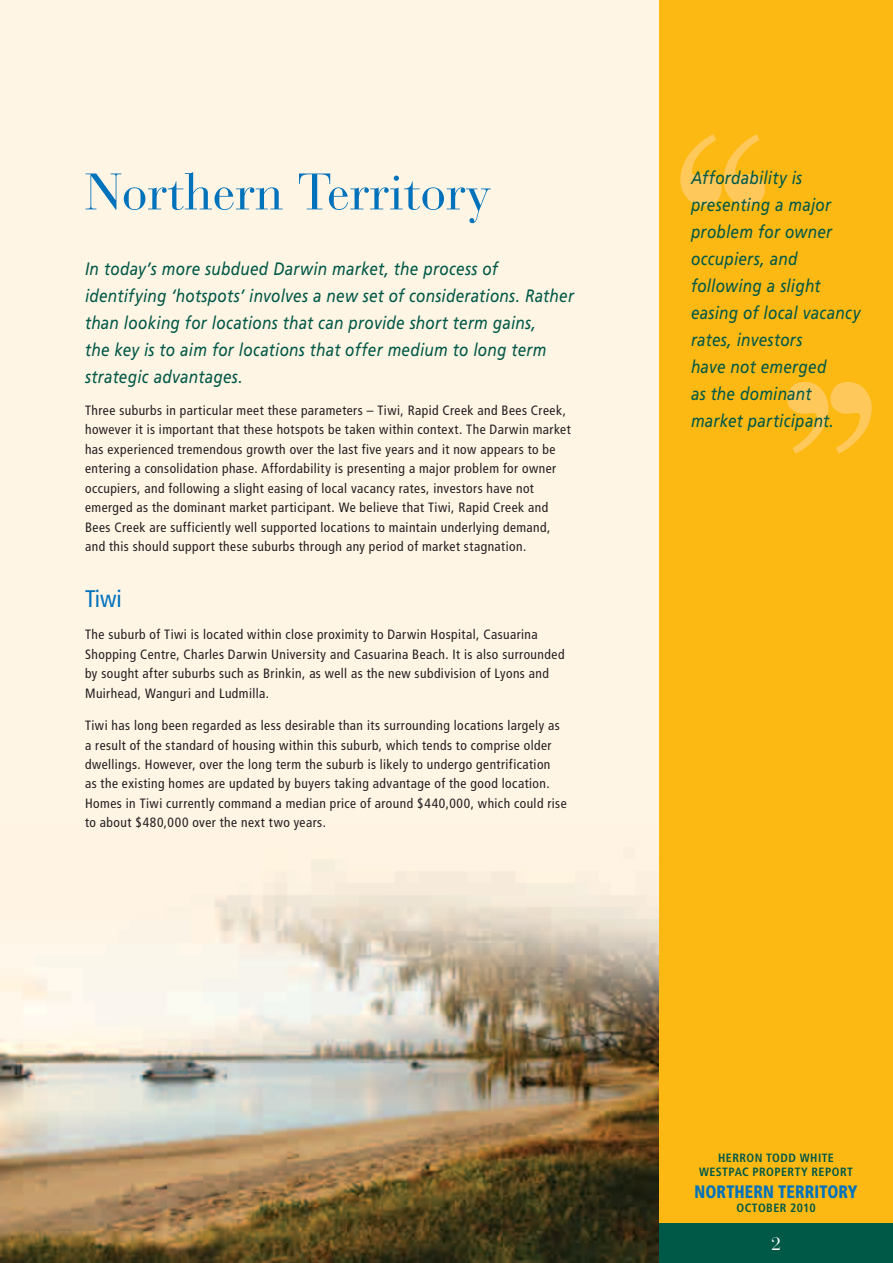
<style>
.page{position:relative;width:893px;height:1263px;background:#fff5e5}
.page>*{position:absolute;margin:0;border:0;box-sizing:border-box;transform-origin:0 0}
.t1{font:51px "Bauer Bodoni";color:#0072bc}
.t2{font:condensed 24px "Frutiger";color:#0072bc}
.t3{font:italic 18px/27px "Frutiger";letter-spacing:.015em;color:#005847;scale:.85 1}
.t4{font:900 condensed 18px "Frutiger";letter-spacing:.005em;color:#0072bc;scale:.9 1}
.t5{font:18px "Bauer Bodoni";color:#fff}
.t6{font:condensed 13.5px/19.5px "Frutiger";letter-spacing:.035em;color:#231f20}
.t7{font:700 condensed 12px/14.4px "Frutiger";letter-spacing:.04em;color:#005847;text-align:center}
</style>
<div class="page">
<img style="left:0;top:893px;width:659px;height:370px">
<div style="left:659px;top:0;width:234px;height:1263px;background:#fdb913"></div>
<div style="left:659px;top:1223px;width:234px;height:40px;background:#005847"></div>
<svg style="left:680px;top:134px;width:85px;height:72px"></svg>
<svg style="left:787px;top:382px;width:85px;height:72px"></svg>
<h1 class="t1" style="left:85px;top:161px;width:408px">Northern Territory</h1>
<p class="t3" style="left:85px;top:255px;width:577px">In today’s more subdued Darwin market, the process of identifying ‘hotspots’ involves a new set of considerations. Rather than looking for locations that can provide short term gains,<br>the key is to aim for locations that offer medium to long term strategic advantages.</p>
<p class="t6" style="left:85px;top:401px;width:487px">Three suburbs in particular meet these parameters – Tiwi, Rapid Creek and Bees Creek, however it is important that these hotspots be taken within context. The Darwin market has experienced tremendous growth over the last five years and it now appears to be entering a consolidation phase. Affordability is presenting a major problem for owner occupiers, and following a slight easing of local vacancy rates, investors have not emerged as the dominant market participant. We believe that Tiwi, Rapid Creek and Bees Creek are sufficiently well supported locations to maintain underlying demand, and this should support these suburbs through any period of market stagnation.</p>
<h2 class="t2" style="left:85px;top:585px;width:38px">Tiwi</h2>
<p class="t6" style="left:85px;top:625px;width:481px">The suburb of Tiwi is located within close proximity to Darwin Hospital, Casuarina Shopping Centre, Charles Darwin University and Casuarina Beach. It is also surrounded by sought after suburbs such as Brinkin, as well as the new subdivision of Lyons and Muirhead, Wanguri and Ludmilla.</p>
<p class="t6" style="left:85px;top:716px;width:483px">Tiwi has long been regarded as less desirable than its surrounding locations largely as a result of the standard of housing within this suburb, which tends to comprise older dwellings. However, over the long term the suburb is likely to undergo gentrification<br>as the existing homes are updated by buyers taking advantage of the good location.<br>Homes in Tiwi currently command a median price of around $440,000, which could rise to about $480,000 over the next two years.</p>
<h3 class="t3" style="left:691px;top:164px;width:201px">Affordability is presenting a major problem for owner occupiers, and following a slight easing of local vacancy rates, investors<br>have not emerged<br>as the dominant market participant.</h3>
<p class="t7" style="left:699px;top:1150px;width:155px">HERRON TODD WHITE<br>WESTPAC PROPERTY REPORT</p>
<h3 class="t4" style="left:694px;top:1180px;width:183px">NORTHERN TERRITORY</h3>
<p class="t7" style="left:736px;top:1200px;width:81px">OCTOBER 2010</p>
<h3 class="t5" style="left:771px;top:1233px;width:12px">2</h3>
</div>
